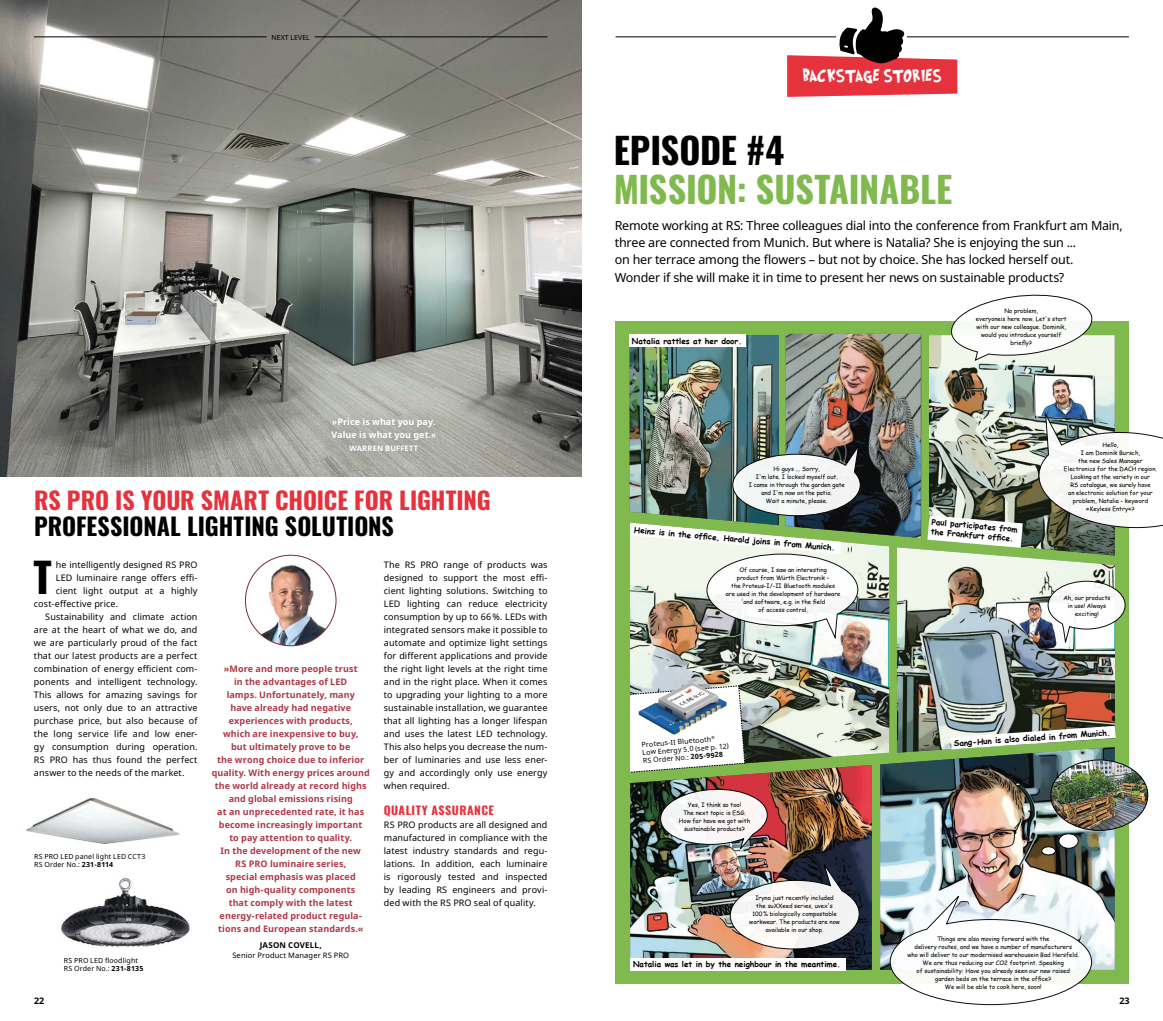
<style>
.page{position:relative;width:1163px;height:1021px;background:#fff}
.page>*{position:absolute;margin:0;border:0;box-sizing:border-box;transform-origin:0 0}
.t1{font:700 41.1px "Oswald";color:#000}
.t2{font:700 36px "Oswald";letter-spacing:-.005em;color:#80b94e}
.t3{font:700 36px "Oswald";letter-spacing:-.005em;color:#000}
.t4{font:700 24px "Oswald";letter-spacing:-.005em;color:#e5323d}
.t5{font:700 24px "Oswald";color:#000}
.t6{font:15px "Grinched";letter-spacing:.06em;color:#fff}
.t7{font:12.5px/17.2px "Noto Sans";letter-spacing:-.02em;color:#000}
.t8{font:700 11.6px "Oswald";letter-spacing:.04em;color:#e5323d}
.t9{font:9px/13px "Noto Sans";letter-spacing:.01em;color:#000;text-align:justify}
.t10{font:700 9px/13px "Noto Sans";letter-spacing:.01em;color:#af3745;text-align:center}
.t11{font:700 9px/13px "Noto Sans";letter-spacing:.01em;color:#fff}
.t12{font:700 9px "Noto Sans";color:#000}
.t13{font:700 8px/9.6px "Comic Sans MS";color:#000}
.t14{font:700 8px "Noto Sans";letter-spacing:.02em;color:#000}
.t15{font:7.5px "Noto Sans";letter-spacing:.015em;color:#000}
.t16{font:700 7.5px "Noto Sans";letter-spacing:.03em;color:#fff}
.t17{font:7px/8px "Noto Sans";letter-spacing:.02em;color:#000}
.t18{font:7px "Noto Sans";color:#000}
.t19{font:6px/8px "Comic Sans MS";color:#000;text-align:center}
.s1{font-family:"Frutiger LT Std"}
.s2{font-weight:700}
</style>
<div class="page">
<img style="left:61px;top:878px;width:129px;height:70px">
<img style="left:26px;top:798px;width:154px;height:46px">
<img style="left:0;top:0;width:581px;height:477px">
<hr style="left:615px;top:37px;width:513px;height:1px;background:#000">
<div style="left:615px;top:321px;width:513px;height:663px;background:#80b94e"></div>
<hr style="left:34px;top:37px;width:232px;height:1px;background:#000">
<hr style="left:315px;top:37px;width:232px;height:1px;background:#000">
<img style="left:245px;top:558px;width:91px;height:87px">
<svg style="left:787px;top:8px;width:170px;height:89px"></svg>
<div style="left:317px;top:403px;width:133px;height:63px;background:#000;opacity:.4"></div>
<img style="left:630px;top:772px;width:241px;height:197px">
<img style="left:880px;top:772px;width:234px;height:197px">
<div style="left:630px;top:957px;width:215px;height:13px;background:#fff"></div>
<img style="left:660px;top:788px;width:107px;height:62px">
<svg style="left:889px;top:895px;width:202px;height:110px"></svg>
<img style="left:1050px;top:772px;width:97px;height:58px">
<div style="left:1058px;top:833px;width:19px;height:15px;background:#fff;border-radius:50%"></div>
<div style="left:1058px;top:833px;width:20px;height:15px;border:1px solid #000;border-radius:50%"></div>
<div style="left:1041px;top:846px;width:14px;height:9px;background:#fff;border-radius:50%"></div>
<div style="left:1041px;top:846px;width:14px;height:9px;border:1px solid #000;border-radius:50%"></div>
<img style="left:729px;top:861px;width:130px;height:88px">
<img style="left:629px;top:294px;width:533px;height:478px">
<p class="t18" style="left:271px;top:32px;width:40px">NEXT LEVEL</p>
<p class="t11" style="left:331px;top:415px;width:106px"><span class="s1">»</span>Price is what you pay.<br>Value is what you get.<span class="s1">«</span></p>
<p class="t16" style="left:349px;top:444px;width:70px">WARREN BUFFETT</p>
<h3 class="t4" style="left:34px;top:478px;width:458px">RS PRO IS YOUR SMART CHOICE FOR LIGHTING</h3>
<h3 class="t5" style="left:34px;top:504px;width:361px">PROFESSIONAL LIGHTING SOLUTIONS</h3>
<h1 class="t1" style="left:33px;top:540px;width:20px">T</h1>
<p class="t9" style="left:56px;top:558px;width:143px">he intelligently designed RS PRO</p>
<p class="t9" style="left:56px;top:571px;width:143px">LED luminaire range offers effi-</p>
<p class="t9" style="left:56px;top:584px;width:143px">cient light output at a highly</p>
<p class="t9" style="left:34px;top:597px;width:86px">cost-effective price.</p>
<p class="t9" style="left:45px;top:610px;width:154px">Sustainability and climate action</p>
<p class="t9" style="left:34px;top:623px;width:165px">are at the heart of what we do, and</p>
<p class="t9" style="left:34px;top:636px;width:165px">we are particularly proud of the fact</p>
<p class="t9" style="left:34px;top:649px;width:165px">that our latest products are a perfect</p>
<p class="t9" style="left:34px;top:662px;width:165px">combination of energy efficient com-</p>
<p class="t9" style="left:34px;top:675px;width:165px">ponents and intelligent technology.</p>
<p class="t9" style="left:34px;top:688px;width:165px">This allows for amazing savings for</p>
<p class="t9" style="left:34px;top:701px;width:165px">users, not only due to an attractive</p>
<p class="t9" style="left:34px;top:714px;width:165px">purchase price, but also because of</p>
<p class="t9" style="left:34px;top:727px;width:165px">the long service life and low ener-</p>
<p class="t9" style="left:34px;top:740px;width:165px">gy consumption during operation.</p>
<p class="t9" style="left:34px;top:753px;width:165px">RS PRO has thus found the perfect</p>
<p class="t9" style="left:34px;top:766px;width:152px">answer to the needs of the market.</p>
<p class="t17" style="left:34px;top:852px;width:113px">RS PRO LED panel light LED CCT3<br>RS Order No.: <span class="s2">231-8114</span></p>
<p class="t17" style="left:64px;top:957px;width:81px">RS PRO LED floodlight<br>RS Order No.: <span class="s2">231-8135</span></p>
<p class="t10" style="left:212px;top:662px;width:160px">»More and more people trust<br>in the advantages of LED<br>lamps. Unfortunately, many<br>have already had negative experiences with products,<br>which are inexpensive to buy,<br>but ultimately prove to be<br>the wrong choice due to inferior quality. With energy prices around the world already at record highs and global emissions rising<br>at an unprecedented rate, it has become increasingly important<br>to pay attention to quality.<br>In the development of the new<br>RS PRO luminaire series,<br>special emphasis was placed<br>on high-quality components<br>that comply with the latest energy-related product regula&shy;tions and European standards.«</p>
<p class="t14" style="left:260px;top:940px;width:64px">JASON COVELL,</p>
<p class="t15" style="left:232px;top:949px;width:118px">Senior Product Manager RS PRO</p>
<p class="t9" style="left:384px;top:558px;width:165px">The RS PRO range of products was designed to support the most effi&shy;cient lighting solutions. Switching to LED lighting can reduce electricity consumption by up to 66%. LEDs with integrated sensors make it possible to automate and optimize light settings for different applications and provide the right light levels at the right time and in the right place. When it comes to upgrading your lighting to a more sustainable installation, we guarantee that all lighting has a longer lifespan and uses the latest LED technology.<br>This also helps you decrease the num&shy;ber of luminaries and use less ener&shy;gy and accordingly only use energy when required.</p>
<p class="t8" style="left:384px;top:800px;width:111px">QUALITY ASSURANCE</p>
<p class="t9" style="left:384px;top:818px;width:165px">RS PRO products are all designed and manufactured in compliance with the latest industry standards and regu&shy;lations. In addition, each luminaire is rigorously tested and inspected by leading RS engineers and provi&shy;ded with the RS PRO seal of quality.</p>
<h3 class="t6" style="left:802px;top:69px;width:140px">BACKSTAGE STORIES</h3>
<h2 class="t3" style="left:613px;top:118px;width:172px">EPISODE #4</h2>
<h2 class="t2" style="left:613px;top:157px;width:340px">MISSION: SUSTAINABLE</h2>
<p class="t7" style="left:614px;top:217px;width:509px">Remote working at RS: Three colleagues dial into the conference from Frankfurt am Main, three are connected from Munich. But where is Natalia? She is enjoying the sun ...<br>on her terrace among the flowers – but not by choice. She has locked herself out.<br>Wonder if she will make it in time to present her news on sustainable products?</p>
<p class="t13" style="left:631px;top:336px;width:111px">Natalia rattles at her door.</p>
<p class="t19" style="left:748px;top:464px;width:98px">Hi guys ... Sorry,<br>I'm late. I locked myself out.<br>I came in through the garden gate and I'm now on the patio.<br>Wait a minute, please.</p>
<p class="t13" style="left:634px;top:525px;width:203px;rotate:5deg">Heinz is in the offi ce, Harald joins in from Munich.</p>
<p class="t19" style="left:725px;top:566px;width:116px">Of course, I saw an interesting<br>product from Würth Electronik –<br>the Proteus-I/-II Bluetooth modules<br>are used in the development of hardware 'and software, e.g. in the field<br>of access control.</p>
<p class="t17" style="left:641px;top:740px;width:71px;rotate:-4deg">Proteus-II Bluetooth</p>
<p class="t17" style="left:642px;top:748px;width:88px;rotate:-4deg">Low Energy 5.0 (see p. 12)<br>RS Order No.: <span class="s2">205-9928</span></p>
<p class="t19" style="left:678px;top:800px;width:73px">Yes, I think so too!<br>The next topic is ESG.<br>How far have we got with sustainable products?</p>
<p class="t19" style="left:749px;top:893px;width:92px">Iryna just recently included<br>the suXXeed series, uvex's<br>100% biologically compostable workwear. The products are now available in our shop.</p>
<p class="t13" style="left:633px;top:959px;width:209px">Natalia was let in by the neighbour in the meantime.</p>
<p class="t19" style="left:975px;top:307px;width:92px">No problem,<br>everyoneis here now. Let's start with our new colleague. Dominik, would you introduce yourself briefly?</p>
<p class="t13" style="left:932px;top:516px;width:88px;rotate:5deg">Paul participates from the Frankfurt offi ce.</p>
<p class="t19" style="left:1063px;top:441px;width:95px">Hello,<br>I am Dominik Bursch,<br>the new Sales Manager<br>Electronics for the DACH region.<br>Looking at the variety in our<br>RS catalogue, we surely have<br>an electronic solution for your problem, Natalia - keyword »Keyless Entry«?</p>
<p class="t19" style="left:1063px;top:593px;width:48px">Ah, our products in use! Always exciting!</p>
<p class="t13" style="left:953px;top:738px;width:158px;rotate:-4deg">Sang-Hun is also dialed in from Munich.</p>
<p class="t19" style="left:907px;top:935px;width:173px">Things are also moving forward with the<br>delivery routes, and we have a number of manufacturers<br>who will deliver to our modernised warehousein Bad Hersfeld.<br>We are thus reducing our CO2 footprint. Speaking<br>of sustainability: Have you already seen our new raised garden beds on the terrace in the office?<br>We will be able to cook here, soon!</p>
<p class="t12" style="left:34px;top:995px;width:12px">22</p>
<p class="t12" style="left:1119px;top:995px;width:12px">23</p>
</div>
